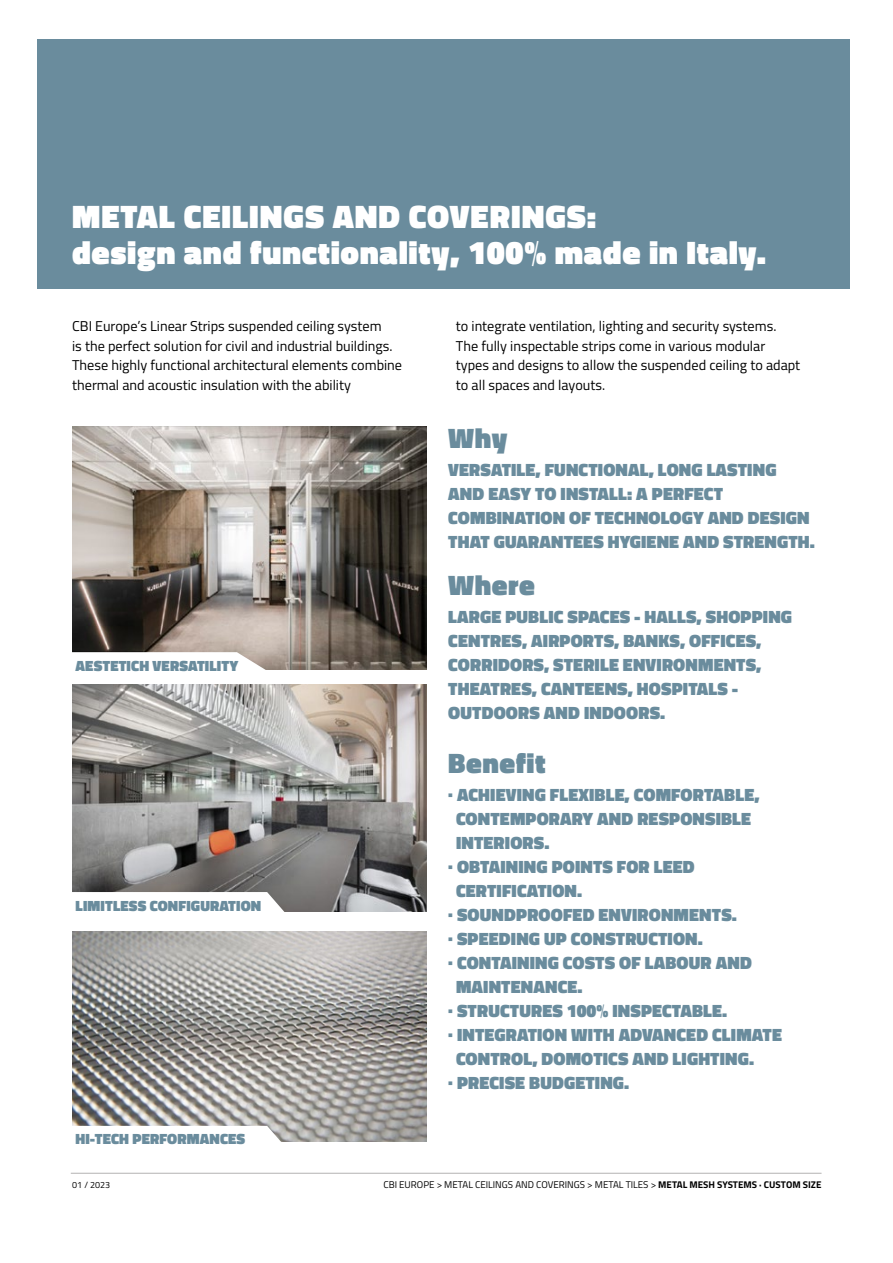
<style>
.page{position:relative;width:893px;height:1263px;background:#fff}
.page>*{position:absolute;margin:0;border:0;box-sizing:border-box;transform-origin:0 0}
.t1{font:900 33px "Titillium";letter-spacing:.02em;color:#fff}
.t2{font:900 28.5px "Titillium";letter-spacing:.02em;color:#6a8c9d}
.t3{font:900 18px/24px "Titillium";letter-spacing:.01em;color:#6a8c9d}
.t4{font:900 15px "Titillium";letter-spacing:.01em;color:#6a8c9d}
.t5{font:14.25px "Titillium";color:#000}
.t6{font:9.75px "Titillium";color:#000}
.t7{font:9px "Titillium";color:#000}
.s1{font-weight:700}
</style>
<div class="page">
<hr style="left:71px;top:1173px;width:750px;height:1px;background:#b3b2b2">
<div style="left:37px;top:39px;width:812px;height:249px;background:#6a8c9d"></div>
<img style="left:72px;top:426px;width:354px;height:244px">
<img style="left:72px;top:931px;width:354px;height:210px">
<img style="left:72px;top:685px;width:354px;height:226px">
<svg style="left:72px;top:652px;width:202px;height:18px"></svg>
<svg style="left:72px;top:892px;width:215px;height:20px"></svg>
<svg style="left:72px;top:1126px;width:215px;height:16px"></svg>
<p class="t1" style="left:72px;top:193px;width:525px">METAL CEILINGS AND COVERINGS:</p>
<p class="t1" style="left:72px;top:229px;width:696px">design and functionality, 100% made in Italy.</p>
<p class="t5" style="left:72px;top:316px;width:311px">CBI Europe’s Linear Strips suspended ceiling system</p>
<p class="t5" style="left:72px;top:335px;width:322px">is the perfect solution for civil and industrial buildings.</p>
<p class="t5" style="left:72px;top:355px;width:331px">These highly functional architectural elements combine</p>
<p class="t5" style="left:72px;top:374px;width:280px">thermal and acoustic insulation with the ability</p>
<p class="t4" style="left:76px;top:654px;width:164px">AESTETICH VERSATILITY</p>
<p class="t4" style="left:76px;top:894px;width:187px">LIMITLESS CONFIGURATION</p>
<p class="t4" style="left:76px;top:1128px;width:171px">HI-TECH PERFORMANCES</p>
<p class="t5" style="left:456px;top:316px;width:322px">to integrate ventilation, lighting and security systems.</p>
<p class="t5" style="left:456px;top:335px;width:311px">The fully inspectable strips come in various modular</p>
<p class="t5" style="left:456px;top:355px;width:346px">types and designs to allow the suspended ceiling to adapt</p>
<p class="t5" style="left:456px;top:374px;width:151px">to all spaces and layouts.</p>
<p class="t2" style="left:448px;top:417px;width:61px">Why</p>
<p class="t3" style="left:448px;top:457px;width:330px">VERSATILE, FUNCTIONAL, LONG LASTING</p>
<p class="t3" style="left:448px;top:481px;width:368px">AND EASY TO INSTALL: A PERFECT<br>COMBINATION OF TECHNOLOGY AND DESIGN<br>THAT GUARANTEES HYGIENE AND STRENGTH.</p>
<p class="t2" style="left:448px;top:564px;width:88px">Where</p>
<p class="t3" style="left:448px;top:605px;width:345px">LARGE PUBLIC SPACES - HALLS, SHOPPING CENTRES, AIRPORTS, BANKS, OFFICES, CORRIDORS, STERILE ENVIRONMENTS, THEATRES, CANTEENS, HOSPITALS -</p>
<p class="t3" style="left:448px;top:701px;width:219px">OUTDOORS AND INDOORS.</p>
<p class="t2" style="left:448px;top:742px;width:99px">Benefit</p>
<p class="t3" style="left:448px;top:783px;width:313px">· ACHIEVING FLEXIBLE, COMFORTABLE,</p>
<p class="t3" style="left:456px;top:807px;width:297px">CONTEMPORARY AND RESPONSIBLE</p>
<p class="t3" style="left:456px;top:831px;width:95px">INTERIORS.</p>
<p class="t3" style="left:448px;top:855px;width:248px">· OBTAINING POINTS FOR LEED</p>
<p class="t3" style="left:456px;top:879px;width:128px">CERTIFICATION.</p>
<p class="t3" style="left:448px;top:903px;width:290px">· SOUNDPROOFED ENVIRONMENTS.</p>
<p class="t3" style="left:448px;top:927px;width:256px">· SPEEDING UP CONSTRUCTION.</p>
<p class="t3" style="left:448px;top:951px;width:305px">· CONTAINING COSTS OF LABOUR AND</p>
<p class="t3" style="left:456px;top:975px;width:128px">MAINTENANCE.</p>
<p class="t3" style="left:448px;top:999px;width:281px">· STRUCTURES 100% INSPECTABLE.</p>
<p class="t3" style="left:448px;top:1023px;width:335px">· INTEGRATION WITH ADVANCED CLIMATE</p>
<p class="t3" style="left:456px;top:1047px;width:300px">CONTROL, DOMOTICS AND LIGHTING.</p>
<p class="t3" style="left:448px;top:1071px;width:182px">· PRECISE BUDGETING.</p>
<p class="t7" style="left:72px;top:1178px;width:39px">01 / 2023</p>
<p class="t6" style="left:383px;top:1178px;width:440px">CBI EUROPE &gt; METAL CEILINGS AND COVERINGS &gt; METAL TILES &gt; <span class="s1">METAL MESH SYSTEMS · CUSTOM SIZE</span></p>
</div>
